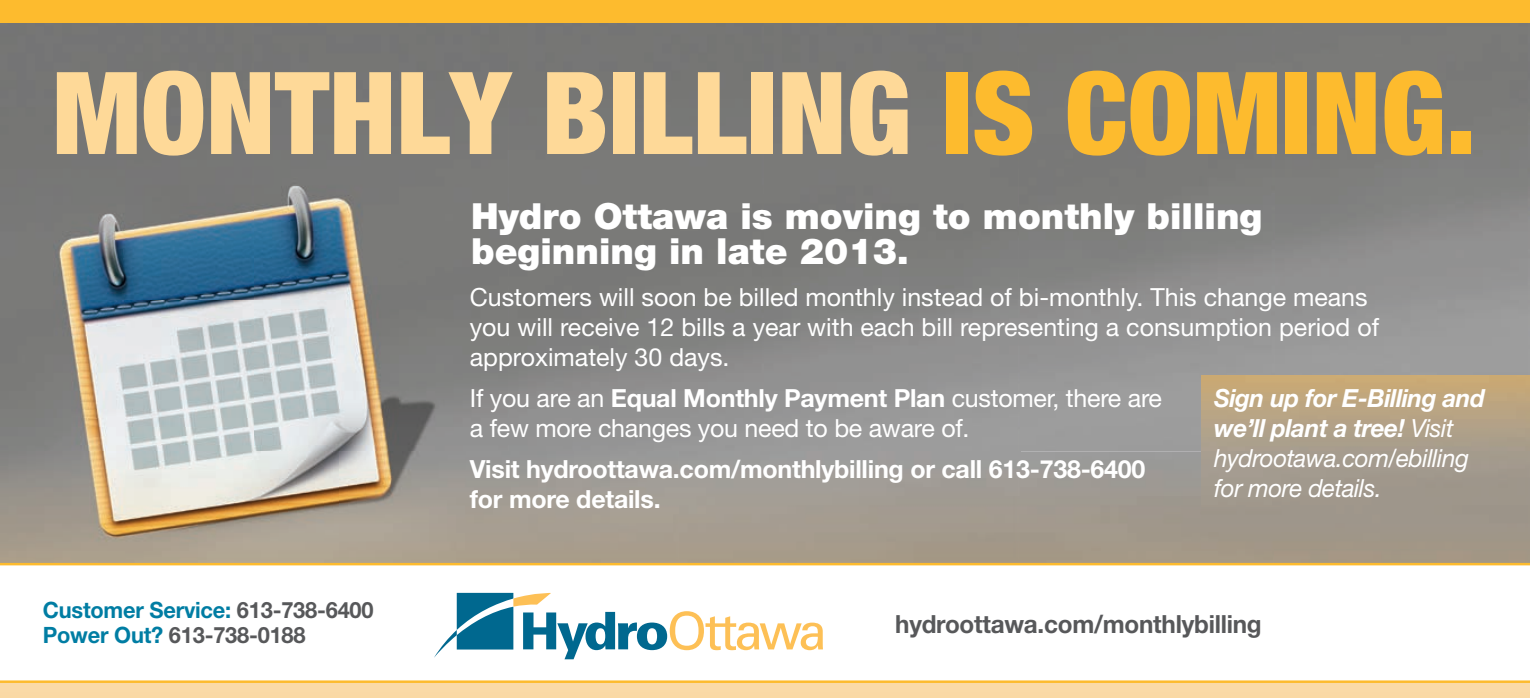
<style>
.page{position:relative;width:1530px;height:698px;background:#fff}
.page>*{position:absolute;margin:0;border:0;box-sizing:border-box;transform-origin:0 0}
.t1{font:900 condensed 114.5px "Helvetica Neue LT Std";color:#fed998}
.t2{font:900 36px/35.2px "Helvetica Neue LT Std";color:#fff}
.t3{font:25px/30px "Helvetica Neue LT Std";color:#fff}
.t4{font:italic 25px/30px "Helvetica Neue LT Std";letter-spacing:-.02em;color:#fff}
.t5{font:700 25px/30px "Helvetica Neue LT Std";letter-spacing:-.01em;color:#fff}
.t6{font:700 25px "Helvetica Neue LT Std";letter-spacing:-.01em;color:#57585a}
.t7{font:700 22.5px/25px "Helvetica Neue LT Std";letter-spacing:-.01em;color:#007da3}
.s1{color:#fdbb2e}
.s2{color:#57585a}
.s3{font-weight:700}
</style>
<div class="page">
<img style="left:0;top:22px;width:1530px;height:279px">
<img style="left:0;top:301px;width:1275px;height:261px">
<div style="left:0;top:641px;width:1530px;height:57px;background:linear-gradient(to right,#fadaa6,#fadaa6)"></div>
<img style="left:1201px;top:375px;width:329px;height:173px">
<div style="left:0;top:0;width:1530px;height:22px;background:#fdbb2e"></div>
<div style="left:0;top:564px;width:1530px;height:117px;background:#fff"></div>
<hr style="left:0;top:562px;width:1530px;height:3px;background:#fdbb2e">
<hr style="left:0;top:680px;width:1530px;height:2px;background:#fdbb2e">
<svg style="left:434px;top:592px;width:389px;height:67px"></svg>
<h1 class="t1" style="left:53px;top:43px;width:1425px">MONTHLY BILLING <span class="s1">IS COMING.</span></h1>
<p class="t7" style="left:43px;top:597px;width:332px">Customer Service: <span class="s2">613-738-6400<br></span>Power Out? <span class="s2">613-738-0188</span></p>
<h2 class="t2" style="left:471px;top:198px;width:793px">Hydro Ottawa is moving to monthly billing beginning in late 2013.</h2>
<p class="t3" style="left:470px;top:281px;width:911px">Customers will soon be billed monthly instead of bi-monthly. This change means you will receive 12 bills a year with each bill representing a consumption period of approximately 30 days.</p>
<p class="t3" style="left:470px;top:382px;width:694px">If you are an <span class="s3">Equal Monthly Payment Plan</span> customer, there are a few more changes you need to be aware of.</p>
<p class="t5" style="left:470px;top:453px;width:677px">Visit hydroottawa.com/monthlybilling or call 613-738-6400 for more details.</p>
<p class="t4" style="left:1214px;top:383px;width:272px"><span class="s3">Sign up for E-Billing and we’ll plant a tree!</span> Visit hydrootawa.com/ebilling for more details.</p>
<p class="t6" style="left:895px;top:608px;width:368px">hydroottawa.com/monthlybilling</p>
</div>
